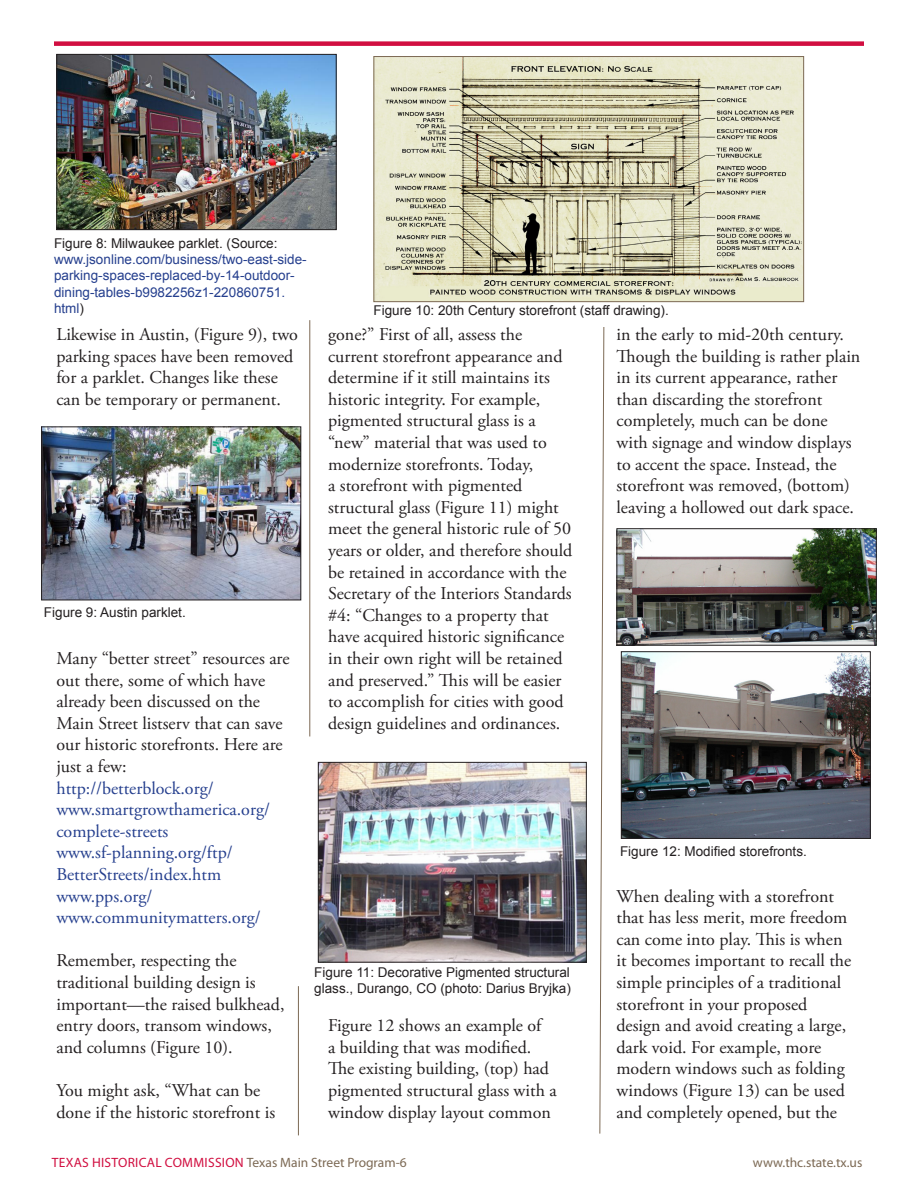
<style>
.page{position:relative;width:918px;height:1188px;background:#fff}
.page>*{position:absolute;margin:0;border:0;box-sizing:border-box;transform-origin:0 0}
.t1{font:18px/21.6px "Adobe Garamond Pro";color:#231f20}
.t2{font:18px/21.6px "Adobe Garamond Pro";color:#253f8e}
.t3{font:13.5px/16.2px "Arial";color:#231f20}
.t4{font:13.5px/16.2px "Arial";color:#253f8e}
.t5{font:13.5px "Myriad Pro";letter-spacing:.01em;color:#d10e40}
.t6{font:13.5px "Myriad Pro";color:#7c6954}
.s1{color:#231f20}
.s2{color:#7c6954}
</style>
<div class="page">
<svg style="left:599px;top:327px;width:6px;height:807px"></svg>
<div style="left:54px;top:41px;width:810px;height:5px;background:#d10e40"></div>
<img style="left:43px;top:428px;width:256px;height:170px">
<div style="left:41px;top:426px;width:260px;height:174px;border:1px solid #231f20"></div>
<img style="left:58px;top:56px;width:277px;height:172px">
<div style="left:56px;top:54px;width:281px;height:176px;border:1px solid #231f20"></div>
<img style="left:376px;top:58px;width:426px;height:242px">
<div style="left:374px;top:56px;width:430px;height:246px;border:1px solid #7c6954"></div>
<hr style="left:309px;top:320px;width:1px;height:416px;background:#7c6954">
<hr style="left:298px;top:986px;width:1px;height:149px;background:#7c6954">
<img style="left:320px;top:764px;width:265px;height:197px">
<div style="left:318px;top:762px;width:269px;height:201px;border:1px solid #231f20"></div>
<img style="left:618px;top:530px;width:257px;height:114px">
<div style="left:616px;top:528px;width:261px;height:118px;border:1px solid #231f20"></div>
<img style="left:623px;top:653px;width:246px;height:184px">
<div style="left:621px;top:651px;width:250px;height:188px;border:1px solid #231f20"></div>
<p class="t4" style="left:54px;top:235px;width:254px"><span class="s1">Figure 8: Milwaukee parklet. (Source: </span>www.jsonline.com/business/two-east-side&shy;parking-spaces-replaced-by-14-outdoor&shy;dining-tables-b9982256z1-220860751. html<span class="s1">)</span></p>
<p class="t1" style="left:56px;top:324px;width:243px">Likewise in Austin, (Figure 9), two parking spaces have been removed for a parklet. Changes like these can be temporary or permanent.</p>
<p class="t3" style="left:44px;top:604px;width:143px">Figure 9: Austin parklet.</p>
<p class="t1" style="left:56px;top:648px;width:235px">Many “better street” resources are out there, some of which have already been discussed on the<br>Main Street listserv that can save our historic storefronts. Here are just a few:</p>
<p class="t2" style="left:56px;top:778px;width:159px">http://betterblock.org/</p>
<p class="t2" style="left:56px;top:799px;width:215px">www.smartgrowthamerica.org/ complete-streets</p>
<p class="t2" style="left:56px;top:843px;width:178px">www.sf-planning.org/ftp/<br>BetterStreets/index.htm</p>
<p class="t2" style="left:56px;top:886px;width:97px">www.pps.org/</p>
<p class="t2" style="left:56px;top:907px;width:206px">www.communitymatters.org/</p>
<p class="t1" style="left:56px;top:951px;width:230px">Remember, respecting the traditional building design is important—the raised bulkhead, entry doors, transom windows, and columns (Figure 10).</p>
<p class="t1" style="left:56px;top:1080px;width:220px">You might ask, “What can be done if the historic storefront is</p>
<p class="t3" style="left:374px;top:302px;width:297px">Figure 10: 20th Century storefront (staff drawing).</p>
<p class="t1" style="left:328px;top:324px;width:246px">gone?” First of all, assess the current storefront appearance and determine if it still maintains its historic integrity. For example, pigmented structural glass is a “new” material that was used to modernize storefronts. Today,<br>a storefront with pigmented structural glass (Figure 11) might meet the general historic rule of 50 years or older, and therefore should be retained in accordance with the Secretary of the Interiors Standards #4: “Changes to a property that have acquired historic significance in their own right will be retained and preserved.” This will be easier to accomplish for cities with good design guidelines and ordinances.</p>
<p class="t1" style="left:616px;top:324px;width:245px">in the early to mid-20th century.<br>Though the building is rather plain in its current appearance, rather than discarding the storefront completely, much can be done with signage and window displays to accent the space. Instead, the storefront was removed, (bottom) leaving a hollowed out dark space.</p>
<p class="t3" style="left:314px;top:964px;width:258px">Figure 11: Decorative Pigmented structural glass., Durango, CO (photo: Darius Bryjka)</p>
<p class="t1" style="left:328px;top:1015px;width:230px">Figure 12 shows an example of<br>a building that was modified.<br>The existing building, (top) had pigmented structural glass with a window display layout common</p>
<p class="t3" style="left:620px;top:843px;width:188px">Figure 12: Modified storefronts.</p>
<p class="t1" style="left:616px;top:886px;width:236px">When dealing with a storefront that has less merit, more freedom can come into play. This is when it becomes important to recall the simple principles of a traditional storefront in your proposed design and avoid creating a large, dark void. For example, more modern windows such as folding windows (Figure 13) can be used and completely opened, but the</p>
<p class="t5" style="left:52px;top:1154px;width:356px">TEXAS HISTORICAL COMMISSION <span class="s2">Texas Main Street Program-6</span></p>
<p class="t6" style="left:753px;top:1154px;width:111px">www.thc.state.tx.us</p>
</div>
